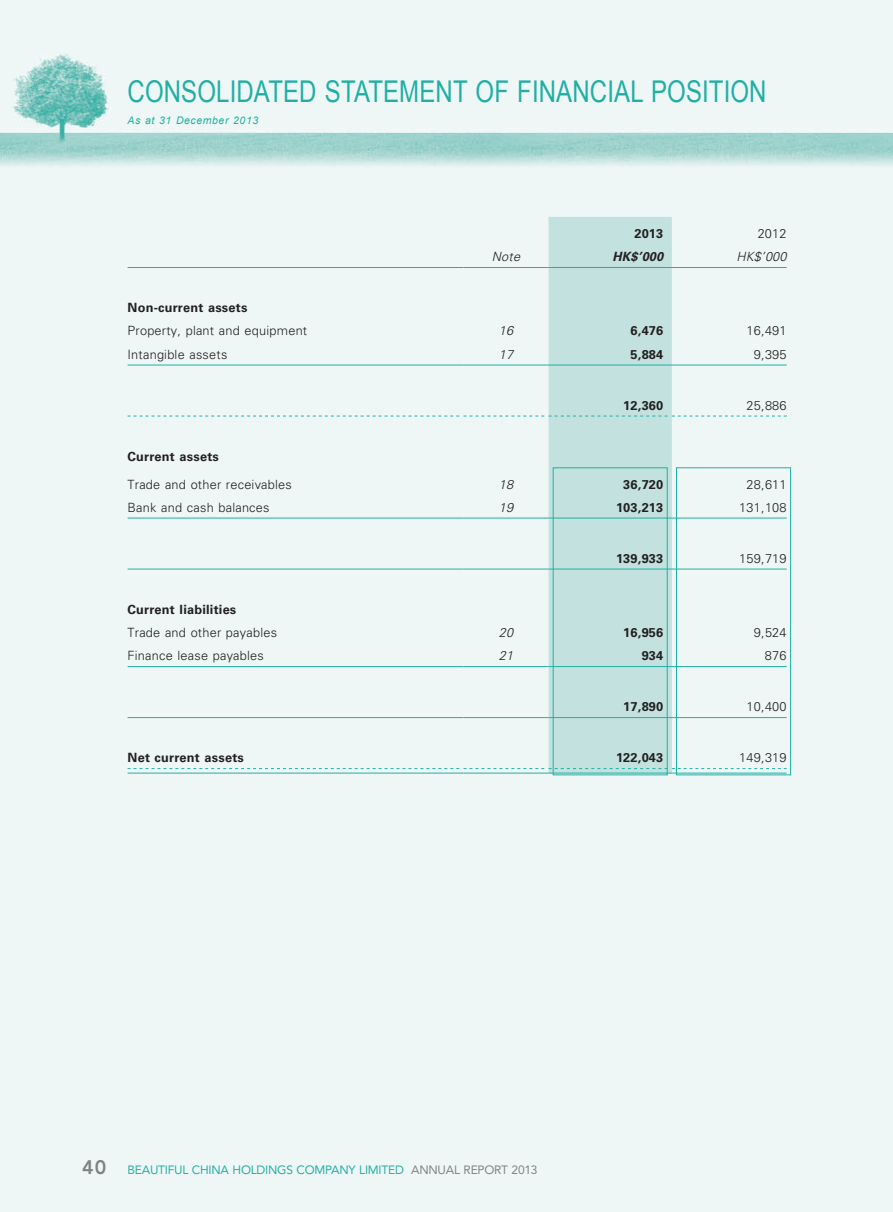
<style>
.page{position:relative;width:893px;height:1212px;background:#eef7f6}
.page>*{position:absolute;margin:0;border:0;box-sizing:border-box;transform-origin:0 0}
.t1{font:30px "Arial";letter-spacing:.005em;color:#21afa4;scale:.8 1}
.t2{font:300 12.75px/23.2px "Univers LT Std";letter-spacing:.015em;color:#231f20}
.t3{font:700 12.75px "Univers LT Std";letter-spacing:.015em;color:#231f20}
.t4{font:italic 300 12.75px "Univers LT Std";letter-spacing:.015em;color:#231f20}
.t5{font:italic 700 12.75px "Univers LT Std";color:#231f20}
.t6{font:12px "Avenir LT Std";letter-spacing:-.02em;color:#21afa4}
.t7{font:italic 10.5px "Arial";letter-spacing:.055em;color:#21afa4}
.s1{font-weight:700}
.s2{font-weight:800;font-size:19.5px;color:#808285}
.s3{color:#808285}
</style>
<div class="page">
<div style="left:549px;top:217px;width:123px;height:556px;background:#c3e2df"></div>
<hr style="left:128px;top:267px;width:335px;height:1px;background:#21afa4">
<hr style="left:463px;top:267px;width:86px;height:1px;background:#21afa4">
<hr style="left:549px;top:267px;width:123px;height:1px;background:#21afa4">
<hr style="left:672px;top:267px;width:115px;height:1px;background:#21afa4">
<hr style="left:128px;top:365px;width:335px;height:1px;background:#21afa4">
<hr style="left:463px;top:365px;width:86px;height:1px;background:#21afa4">
<hr style="left:549px;top:365px;width:123px;height:1px;background:#21afa4">
<hr style="left:672px;top:365px;width:115px;height:1px;background:#21afa4">
<svg style="left:128px;top:416px;width:659px;height:1px"></svg>
<div style="left:553px;top:467px;width:115px;height:308px;border:1px solid #21afa4"></div>
<div style="left:676px;top:467px;width:115px;height:308px;border:1px solid #21afa4"></div>
<hr style="left:128px;top:518px;width:335px;height:1px;background:#21afa4">
<hr style="left:463px;top:518px;width:86px;height:1px;background:#21afa4">
<hr style="left:549px;top:518px;width:123px;height:1px;background:#21afa4">
<hr style="left:672px;top:518px;width:115px;height:1px;background:#21afa4">
<hr style="left:128px;top:569px;width:335px;height:1px;background:#21afa4">
<hr style="left:463px;top:569px;width:86px;height:1px;background:#21afa4">
<hr style="left:549px;top:569px;width:123px;height:1px;background:#21afa4">
<hr style="left:672px;top:569px;width:115px;height:1px;background:#21afa4">
<hr style="left:128px;top:666px;width:335px;height:1px;background:#21afa4">
<hr style="left:463px;top:666px;width:86px;height:1px;background:#21afa4">
<hr style="left:549px;top:666px;width:123px;height:1px;background:#21afa4">
<hr style="left:672px;top:666px;width:115px;height:1px;background:#21afa4">
<hr style="left:128px;top:717px;width:335px;height:1px;background:#21afa4">
<hr style="left:463px;top:717px;width:86px;height:1px;background:#21afa4">
<hr style="left:549px;top:717px;width:123px;height:1px;background:#21afa4">
<hr style="left:672px;top:717px;width:115px;height:1px;background:#21afa4">
<svg style="left:128px;top:768px;width:659px;height:1px"></svg>
<hr style="left:128px;top:773px;width:335px;height:1px;background:#21afa4">
<hr style="left:463px;top:773px;width:86px;height:1px;background:#21afa4">
<hr style="left:549px;top:773px;width:123px;height:1px;background:#21afa4">
<hr style="left:672px;top:773px;width:115px;height:1px;background:#21afa4">
<h1 class="t1" style="left:128px;top:72px;width:800px">CONSOLIDATED STATEMENT OF FINANCIAL POSITION</h1>
<p class="t7" style="left:128px;top:113px;width:132px">As at 31 December 2013</p>
<p class="t3" style="left:634px;top:226px;width:31px">2013</p>
<p class="t2" style="left:758px;top:222px;width:31px">2012</p>
<p class="t2" style="left:128px;top:296px;width:181px"><span class="s1">Non-current assets<br></span>Property, plant and equipment</p>
<p class="t4" style="left:492px;top:249px;width:30px">Note</p>
<p class="t5" style="left:612px;top:249px;width:52px">HK$’000</p>
<p class="t4" style="left:736px;top:249px;width:52px">HK$’000</p>
<p class="t4" style="left:499px;top:323px;width:16px">16</p>
<p class="t3" style="left:631px;top:323px;width:34px">6,476</p>
<p class="t2" style="left:747px;top:319px;width:42px">16,491</p>
<p class="t2" style="left:128px;top:343px;width:101px">Intangible assets</p>
<p class="t4" style="left:499px;top:346px;width:16px">17</p>
<p class="t3" style="left:631px;top:347px;width:34px">5,884</p>
<p class="t2" style="left:754px;top:343px;width:34px">9,395</p>
<p class="t3" style="left:623px;top:398px;width:42px">12,360</p>
<p class="t2" style="left:747px;top:394px;width:42px">25,886</p>
<p class="t2" style="left:128px;top:442px;width:166px;line-height:27.8px"><span class="s1">Current assets<br></span>Trade and other receivables</p>
<p class="t4" style="left:499px;top:476px;width:16px">18</p>
<p class="t3" style="left:623px;top:476px;width:42px">36,720</p>
<p class="t2" style="left:747px;top:472px;width:42px">28,611</p>
<p class="t2" style="left:128px;top:496px;width:143px">Bank and cash balances</p>
<p class="t4" style="left:499px;top:499px;width:16px">19</p>
<p class="t3" style="left:616px;top:500px;width:49px">103,213</p>
<p class="t2" style="left:739px;top:496px;width:49px">131,108</p>
<p class="t2" style="left:128px;top:598px;width:151px"><span class="s1">Current liabilities<br></span>Trade and other payables</p>
<p class="t3" style="left:616px;top:551px;width:49px">139,933</p>
<p class="t2" style="left:739px;top:547px;width:49px">159,719</p>
<p class="t4" style="left:499px;top:625px;width:16px">20</p>
<p class="t3" style="left:623px;top:625px;width:42px">16,956</p>
<p class="t2" style="left:754px;top:621px;width:34px">9,524</p>
<p class="t2" style="left:128px;top:644px;width:138px">Finance lease payables</p>
<p class="t4" style="left:499px;top:648px;width:16px">21</p>
<p class="t3" style="left:642px;top:648px;width:23px">934</p>
<p class="t2" style="left:765px;top:644px;width:23px">876</p>
<p class="t3" style="left:623px;top:699px;width:42px">17,890</p>
<p class="t2" style="left:747px;top:695px;width:42px">10,400</p>
<p class="t3" style="left:128px;top:750px;width:118px">Net current assets</p>
<p class="t3" style="left:616px;top:750px;width:49px">122,043</p>
<p class="t2" style="left:739px;top:746px;width:49px">149,319</p>
<p class="t6" style="left:82px;top:1162px;width:457px"><span class="s2">40</span> BEAUTIFUL CHINA HOLDINGS COMPANY LIMITED <span class="s3">ANNUAL REPORT 2013</span></p>
</div>
